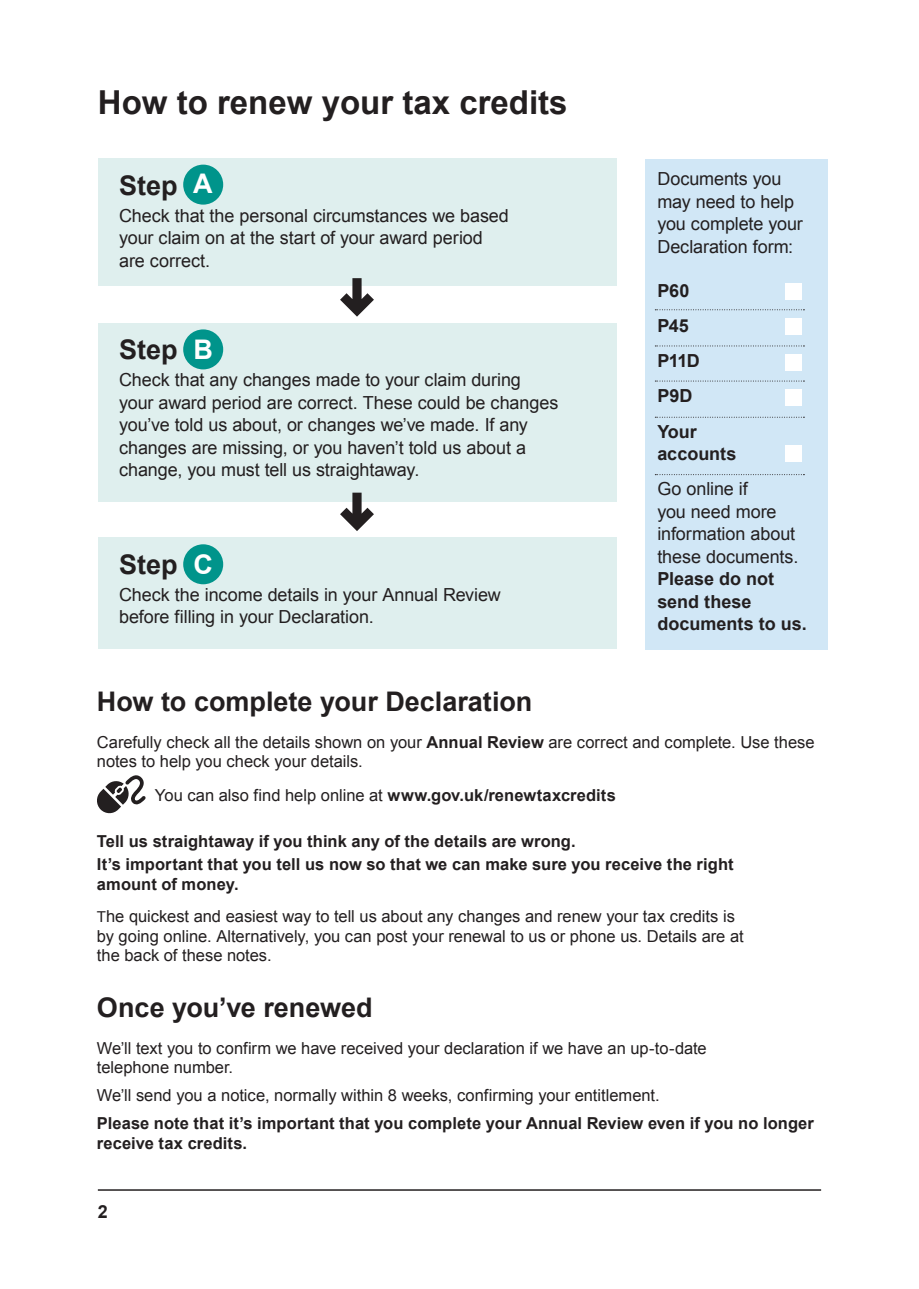
<style>
.page{position:relative;width:919px;height:1289px;background:#fff}
.page>*{position:absolute;margin:0;border:0;box-sizing:border-box;transform-origin:0 0}
.t1{font:700 33px "Arial";color:#231f20}
.t2{font:700 27px "Arial";color:#231f20}
.t3{font:700 27px "Arial";color:#fff}
.t4{font:18px/22.5px "Arial";letter-spacing:-.005em;color:#231f20}
.t5{font:700 18px/35.2px "Arial";color:#231f20}
.t6{font:16.5px/19.5px "Arial";color:#231f20}
.t7{font:700 16.5px/23.7px "Arial";letter-spacing:.005em;color:#231f20}
.s1{font-weight:700}
.s2{font-size:15px}
</style>
<div class="page">
<hr style="left:98px;top:1189px;width:723px;height:1px;background:#231f20">
<div style="left:98px;top:537px;width:518px;height:111px;background:#dfefee"></div>
<div style="left:98px;top:323px;width:518px;height:178px;background:#dfefee"></div>
<div style="left:98px;top:158px;width:518px;height:128px;background:#dfefee"></div>
<svg style="left:340px;top:278px;width:34px;height:39px"></svg>
<svg style="left:97px;top:775px;width:49px;height:39px"></svg>
<svg style="left:340px;top:492px;width:34px;height:39px"></svg>
<div style="left:644px;top:159px;width:183px;height:490px;background:#d1e7f6"></div>
<div style="left:785px;top:283px;width:16px;height:17px;background:#fff"></div>
<div style="left:785px;top:318px;width:16px;height:17px;background:#fff"></div>
<div style="left:785px;top:354px;width:16px;height:17px;background:#fff"></div>
<div style="left:785px;top:389px;width:16px;height:16px;background:#fff"></div>
<svg style="left:655px;top:309px;width:149px;height:1px"></svg>
<svg style="left:655px;top:345px;width:149px;height:1px"></svg>
<svg style="left:655px;top:380px;width:149px;height:1px"></svg>
<svg style="left:655px;top:417px;width:149px;height:1px"></svg>
<div style="left:183px;top:165px;width:40px;height:40px;background:#00948b;border-radius:50%"></div>
<div style="left:183px;top:329px;width:40px;height:40px;background:#00948b;border-radius:50%"></div>
<div style="left:183px;top:544px;width:40px;height:40px;background:#00948b;border-radius:50%"></div>
<div style="left:785px;top:445px;width:16px;height:17px;background:#fff"></div>
<svg style="left:655px;top:474px;width:149px;height:1px"></svg>
<h1 class="t1" style="left:98px;top:81px;width:471px">How to renew your tax credits</h1>
<h2 class="t3" style="left:193px;top:165px;width:21px">A</h2>
<h2 class="t2" style="left:119px;top:168px;width:60px">Step</h2>
<p class="t4" style="left:119px;top:204px;width:391px">Check that the personal circumstances we based your claim on at the start of your award period are correct.</p>
<h2 class="t2" style="left:119px;top:332px;width:60px">Step</h2>
<p class="t4" style="left:119px;top:369px;width:440px">Check that any changes made to your claim during your award period are correct. These could be changes you’ve told us about, or changes we’ve made. If any changes are missing, or you haven’t told us about a change, you must tell us straightaway.</p>
<h2 class="t3" style="left:193px;top:332px;width:21px">B</h2>
<h2 class="t2" style="left:119px;top:546px;width:60px">Step</h2>
<p class="t4" style="left:119px;top:583px;width:383px">Check the income details in your Annual Review before filling in your Declaration.</p>
<h2 class="t3" style="left:193px;top:547px;width:21px">C</h2>
<p class="t4" style="left:657px;top:168px;width:147px">Documents you may need to help you complete your<br>Declaration form:</p>
<p class="t5" style="left:657px;top:273px;width:44px">P60<br>P45<br>P11D<br>P9D<br>Your</p>
<p class="t5" style="left:657px;top:437px;width:81px">accounts</p>
<p class="t4" style="left:657px;top:478px;width:142px">Go online if<br>you need more information about these documents.</p>
<p class="t5" style="left:657px;top:568px;width:151px;line-height:22.5px">Please do not send these documents to us.</p>
<h2 class="t2" style="left:97px;top:683px;width:437px">How to complete your Declaration</h2>
<p class="t6" style="left:97px;top:732px;width:719px">Carefully check all the details shown on your <span class="s1">Annual Review</span> are correct and complete. Use these notes to help you check your details.</p>
<p class="t6" style="left:155px;top:785px;width:462px">You can also find help online at <span class="s1">www.gov.uk/renewtaxcredits</span></p>
<p class="t7" style="left:97px;top:829px;width:638px">Tell us straightaway if you think any of the details are wrong.<br>It’s important that you tell us now so that we can make sure you receive the right</p>
<p class="t6" style="left:97px;top:868px;width:639px;line-height:32.2px"><span class="s1">amount of money.<br></span><span class="s2">T</span>he quickest and easiest way to tell us about any changes and renew your tax credits is</p>
<p class="t6" style="left:97px;top:926px;width:648px">by going online. Alternatively, you can post your renewal to us or phone us. Details are at the back of these notes.</p>
<h2 class="t2" style="left:97px;top:989px;width:277px">Once you’ve renewed</h2>
<p class="t6" style="left:97px;top:1038px;width:611px">We’ll text you to confirm we have received your declaration if we have an up-to-date telephone number.</p>
<p class="t6" style="left:97px;top:1085px;width:564px">We’ll send you a notice, normally within 8 weeks, confirming your entitlement.</p>
<p class="t7" style="left:97px;top:1114px;width:718px;line-height:19.5px">Please note that it’s important that you complete your Annual Review even if you no longer receive tax credits.</p>
<p class="t5" style="left:98px;top:1195px;width:12px">2</p>
</div>
